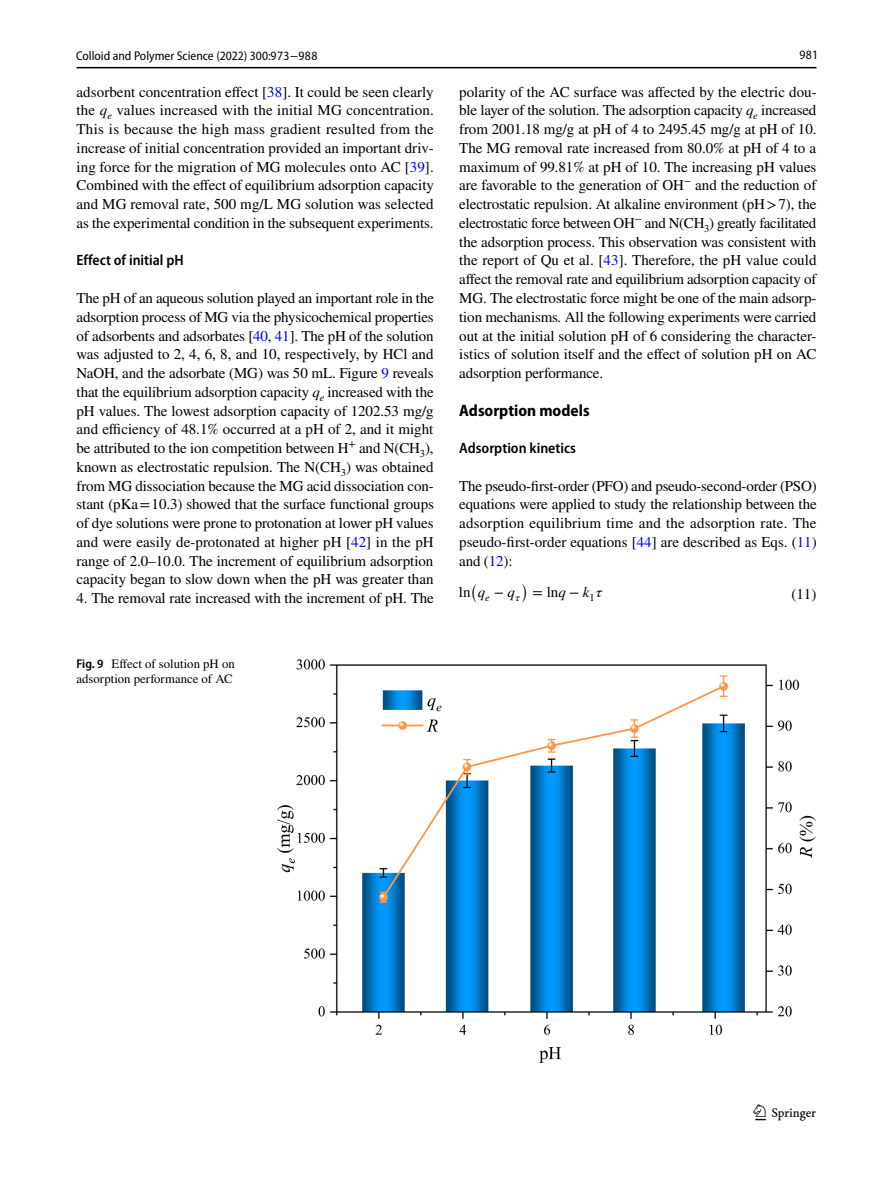
<style>
.page{position:relative;width:893px;height:1187px;background:#fff}
.page>*{position:absolute;margin:0;border:0;box-sizing:border-box;transform-origin:0 0}
.t1{font:22.5px "Springnew Regular 3";color:#000}
.t2{font:700 semi-condensed 16.5px "Myriad Pro";color:#000}
.t3{font:15px/18.8px "STIX";letter-spacing:-.005em;color:#000;text-align:justify}
.t4{font:600 semi-condensed 15px "Myriad Pro";color:#000}
.t5{font:15px "STIX Math Regular 11";color:#000}
.t6{font:15px "STIX General Italic 6";color:#000}
.t7{font:15px "STIX Math Extensions Regular 3";color:#000}
.t8{font:12.75px/15px "STIX";color:#000}
.t9{font:semi-condensed 12.75px "Myriad Pro";color:#000}
.s1{color:#00f}
.s2{font-style:italic}
.s3{font-family:"Myriad Pro";font-weight:600;font-stretch:semi-condensed}
.s4{font-family:"STIX Math Regular 11"}
.s5{font-family:"STIX General Italic 6"}
.s6{font-family:"STIX Math";font-style:italic}
</style>
<div class="page">
<hr style="left:77px;top:67px;width:739px;height:1px;background:#000">
<img style="left:277px;top:659px;width:539px;height:404px">
<p class="t9" style="left:76px;top:49px;width:243px">Colloid and Polymer Science (2022) 300:973-988</p>
<p class="t3" style="left:77px;top:83px;width:359px">adsorbent concentration effect [<span class="s1">38</span>]. It could be seen clearly the <span class="s2">q</span><sub>e</sub> values increased with the initial MG concentration.<br>This is because the high mass gradient resulted from the increase of initial concentration provided an important driv&shy;ing force for the migration of MG molecules onto AC [<span class="s1">39</span>].<br>Combined with the effect of equilibrium adsorption capacity and MG removal rate, 500 mg/L MG solution was selected as the experimental condition in the subsequent experiments.</p>
<p class="t4" style="left:77px;top:252px;width:109px">Effect of initial pH</p>
<p class="t3" style="left:77px;top:289px;width:359px">The pH of an aqueous solution played an important role in the adsorption process of MG via the physicochemical properties of adsorbents and adsorbates [<span class="s1">40</span>, <span class="s1">41</span>]. The pH of the solution was adjusted to 2, 4, 6, 8, and 10, respectively, by HCl and NaOH, and the adsorbate (MG) was 50 mL. Figure <span class="s1">9</span> reveals that the equilibrium adsorption capacity <span class="s2">q</span><sub>e</sub> increased with the pH values. The lowest adsorption capacity of 1202.53 mg/g and efficiency of 48.1% occurred at a pH of 2, and it might be attributed to the ion competition between H<sup>+</sup> and N(CH<sub>3</sub>), known as electrostatic repulsion. The N(CH<sub>3</sub>) was obtained from MG dissociation because the MG acid dissociation con&shy;stant (pKa=10.3) showed that the surface functional groups of dye solutions were prone to protonation at lower pH values and were easily de-protonated at higher pH [<span class="s1">42</span>] in the pH range of 2.0–10.0. The increment of equilibrium adsorption capacity began to slow down when the pH was greater than</p>
<p class="t3" style="left:77px;top:589px;width:359px">4. The removal rate increased with the increment of pH. The</p>
<p class="t8" style="left:77px;top:657px;width:160px"><span class="s3">Fig. 9</span> Effect of solution pH on adsorption performance of AC</p>
<p class="t9" style="left:799px;top:47px;width:20px">981</p>
<p class="t3" style="left:459px;top:83px;width:359px">polarity of the AC surface was affected by the electric dou&shy;ble layer of the solution. The adsorption capacity <span class="s2">q</span><sub>e</sub> increased from 2001.18 mg/g at pH of 4 to 2495.45 mg/g at pH of 10.<br>The MG removal rate increased from 80.0% at pH of 4 to a maximum of 99.81% at pH of 10. The increasing pH values are favorable to the generation of OH<sup>−</sup> and the reduction of electrostatic repulsion. At alkaline environment (pH&gt;7), the electrostatic force between OH<sup>−</sup> and N(CH<sub>3</sub>) greatly facilitated the adsorption process. This observation was consistent with the report of Qu et al. [<span class="s1">43</span>]. Therefore, the pH value could affect the removal rate and equilibrium adsorption capacity of MG. The electrostatic force might be one of the main adsorp&shy;tion mechanisms<span class="s2">.</span> All the following experiments were carried out at the initial solution pH of 6 considering the character&shy;istics of solution itself and the effect of solution pH on AC adsorption performance.</p>
<p class="t2" style="left:459px;top:401px;width:132px">Adsorption models</p>
<p class="t4" style="left:459px;top:440px;width:118px">Adsorption kinetics</p>
<p class="t3" style="left:459px;top:477px;width:359px">The pseudo-first-order (PFO) and pseudo-second-order (PSO) equations were applied to study the relationship between the adsorption equilibrium time and the adsorption rate. The pseudo-first-order equations [<span class="s1">44</span>] are described as Eqs. (<span class="s1">11</span>) and (<span class="s1">12</span>):</p>
<p class="t5" style="left:459px;top:587px;width:13px">ln</p>
<p class="t3" style="left:791px;top:586px;width:26px">(11)</p>
<p class="t7" style="left:471px;top:571px;width:9px">(</p>
<p class="t6" style="left:478px;top:587px;width:44px">q<sub>e</sub> <span class="s4">−</span> q<sub>𝜏</sub></p>
<p class="t7" style="left:521px;top:571px;width:9px">)</p>
<p class="t5" style="left:532px;top:587px;width:71px">= ln<span class="s5">q</span> − <span class="s5">k</span><sub>1</sub><span class="s6">𝜏</span></p>
<h1 class="t1" style="left:755px;top:1104px;width:62px">1 3</h1>
</div>
